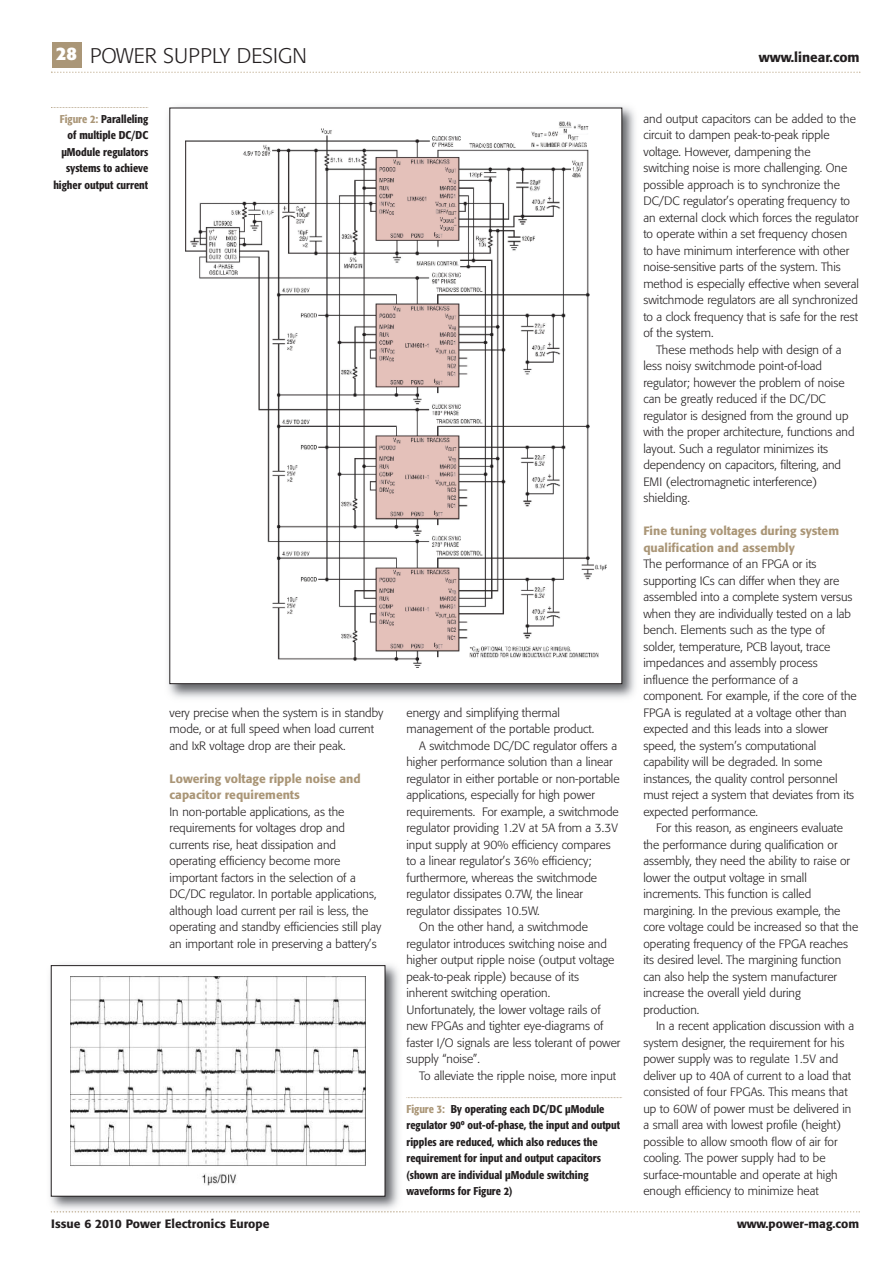
<style>
.page{position:relative;width:893px;height:1263px;background:#fff}
.page>*{position:absolute;margin:0;border:0;box-sizing:border-box;transform-origin:0 0}
.t1{font:300 21px "Formata";color:#231f20}
.t2{font:500 13.5px "Formata";color:#231f20}
.t3{font:300 12px/16.5px "Formata";color:#231f20}
.t4{font:500 12px/16.5px "Formata";color:#aa9677}
.t5{font:500 12px "Formata";color:#231f20}
.t6{font:500 condensed 11.25px/16.5px "Formata";color:#231f20;text-align:right}
.s1{font-weight:700;font-size:18px;color:#fff}
.s2{color:#aa9677}
</style>
<div class="page">
<div style="left:52px;top:43px;width:30px;height:25px;background:#aa9677"></div>
<svg style="left:51px;top:72px;width:809px;height:1px"></svg>
<svg style="left:405px;top:1211px;width:455px;height:1px"></svg>
<img style="left:168px;top:106px;width:467px;height:592px">
<div style="left:170px;top:108px;width:452px;height:576px;background:#fff"></div>
<img style="left:185px;top:121px;width:422px;height:546px">
<svg style="left:51px;top:107px;width:97px;height:1px"></svg>
<img style="left:50px;top:964px;width:354px;height:249px">
<img style="left:51px;top:1211px;width:45px;height:1px">
<div style="left:51px;top:965px;width:334px;height:231px;background:#fff"></div>
<img style="left:71px;top:976px;width:295px;height:209px">
<div style="left:51px;top:965px;width:334px;height:231px;border:1px solid #231f20"></div>
<svg style="left:406px;top:1097px;width:216px;height:1px"></svg>
<h1 class="t1" style="left:56px;top:46px;width:252px"><span class="s1">28</span> POWER SUPPLY DESIGN</h1>
<p class="t2" style="left:759px;top:52px;width:102px">www.linear.com</p>
<p class="t6" style="left:53px;top:112px;width:96px"><span class="s2">Figure 2:</span> Paralleling of multiple DC/DC µModule regulators systems to achieve higher output current</p>
<p class="t3" style="left:170px;top:705px;width:215px">very precise when the system is in standby mode, or at full speed when load current and IxR voltage drop are their peak.</p>
<p class="t4" style="left:170px;top:771px;width:193px">Lowering voltage ripple noise and capacitor requirements</p>
<p class="t3" style="left:170px;top:804px;width:213px">In non-portable applications, as the requirements for voltages drop and currents rise, heat dissipation and operating efficiency become more important factors in the selection of a DC/DC regulator. In portable applications, although load current per rail is less, the operating and standby efficiencies still play an important role in preserving a battery’s</p>
<p class="t3" style="left:406px;top:705px;width:155px">energy and simplifying thermal</p>
<p class="t3" style="left:406px;top:722px;width:189px">management of the portable product.</p>
<p class="t3" style="left:419px;top:738px;width:199px">A switchmode DC/DC regulator offers a</p>
<p class="t3" style="left:406px;top:755px;width:208px">higher performance solution than a linear</p>
<p class="t3" style="left:406px;top:771px;width:215px">regulator in either portable or non-portable</p>
<p class="t3" style="left:406px;top:788px;width:190px">applications, especially for high power</p>
<p class="t3" style="left:406px;top:804px;width:214px">requirements. For example, a switchmode</p>
<p class="t3" style="left:406px;top:821px;width:213px">regulator providing 1.2V at 5A from a 3.3V</p>
<p class="t3" style="left:406px;top:837px;width:206px">input supply at 90% efficiency compares</p>
<p class="t3" style="left:406px;top:854px;width:186px">to a linear regulator’s 36% efficiency;</p>
<p class="t3" style="left:406px;top:870px;width:192px">furthermore, whereas the switchmode</p>
<p class="t3" style="left:406px;top:887px;width:178px">regulator dissipates 0.7W, the linear</p>
<p class="t3" style="left:406px;top:903px;width:135px">regulator dissipates 10.5W.</p>
<p class="t3" style="left:419px;top:920px;width:170px">On the other hand, a switchmode</p>
<p class="t3" style="left:406px;top:936px;width:202px">regulator introduces switching noise and</p>
<p class="t3" style="left:406px;top:953px;width:209px">higher output ripple noise (output voltage</p>
<p class="t3" style="left:406px;top:969px;width:174px">peak-to-peak ripple) because of its</p>
<p class="t3" style="left:406px;top:986px;width:145px">inherent switching operation.</p>
<p class="t3" style="left:406px;top:1002px;width:196px">Unfortunately, the lower voltage rails of</p>
<p class="t3" style="left:406px;top:1019px;width:198px">new FPGAs and tighter eye-diagrams of</p>
<p class="t3" style="left:406px;top:1035px;width:215px">faster I/O signals are less tolerant of power</p>
<p class="t3" style="left:406px;top:1052px;width:75px">supply “noise”.</p>
<p class="t3" style="left:419px;top:1068px;width:198px">To alleviate the ripple noise, more input</p>
<p class="t6" style="left:406px;top:1102px;width:215px;text-align:left"><span class="s2">Figure 3:</span> By operating each DC/DC µModule regulator 90º out-of-phase, the input and output ripples are reduced, which also reduces the requirement for input and output capacitors (shown are individual µModule switching waveforms for Figure 2)</p>
<p class="t3" style="left:643px;top:111px;width:217px">and output capacitors can be added to the circuit to dampen peak-to-peak ripple voltage. However, dampening the switching noise is more challenging. One possible approach is to synchronize the DC/DC regulator’s operating frequency to an external clock which forces the regulator to operate within a set frequency chosen to have minimum interference with other noise-sensitive parts of the system. This method is especially effective when several switchmode regulators are all synchronized to a clock frequency that is safe for the rest of the system.</p>
<p class="t3" style="left:643px;top:342px;width:213px;text-indent:13px">These methods help with design of a less noisy switchmode point-of-load regulator; however the problem of noise can be greatly reduced if the DC/DC regulator is designed from the ground up with the proper architecture, functions and layout. Such a regulator minimizes its dependency on capacitors, filtering, and EMI (electromagnetic interference) shielding.</p>
<p class="t4" style="left:643px;top:524px;width:197px">Fine tuning voltages during system qualification and assembly</p>
<p class="t3" style="left:643px;top:557px;width:215px">The performance of an FPGA or its supporting ICs can differ when they are assembled into a complete system versus when they are individually tested on a lab bench. Elements such as the type of solder, temperature, PCB layout, trace impedances and assembly process influence the performance of a component. For example, if the core of the FPGA is regulated at a voltage other than expected and this leads into a slower speed, the system’s computational capability will be degraded. In some instances, the quality control personnel must reject a system that deviates from its expected performance.</p>
<p class="t3" style="left:643px;top:821px;width:216px;text-indent:13px">For this reason, as engineers evaluate the performance during qualification or assembly, they need the ability to raise or lower the output voltage in small increments. This function is called margining. In the previous example, the core voltage could be increased so that the operating frequency of the FPGA reaches its desired level. The margining function can also help the system manufacturer increase the overall yield during production.</p>
<p class="t3" style="left:643px;top:1019px;width:212px;text-indent:13px">In a recent application discussion with a system designer, the requirement for his power supply was to regulate 1.5V and deliver up to 40A of current to a load that consisted of four FPGAs. This means that up to 60W of power must be delivered in a small area with lowest profile (height) possible to allow smooth flow of air for cooling. The power supply had to be surface-mountable and operate at high enough efficiency to minimize heat</p>
<p class="t5" style="left:51px;top:1219px;width:220px">Issue 6 2010 Power Electronics Europe</p>
<p class="t5" style="left:737px;top:1219px;width:124px">www.power-mag.com</p>
</div>
